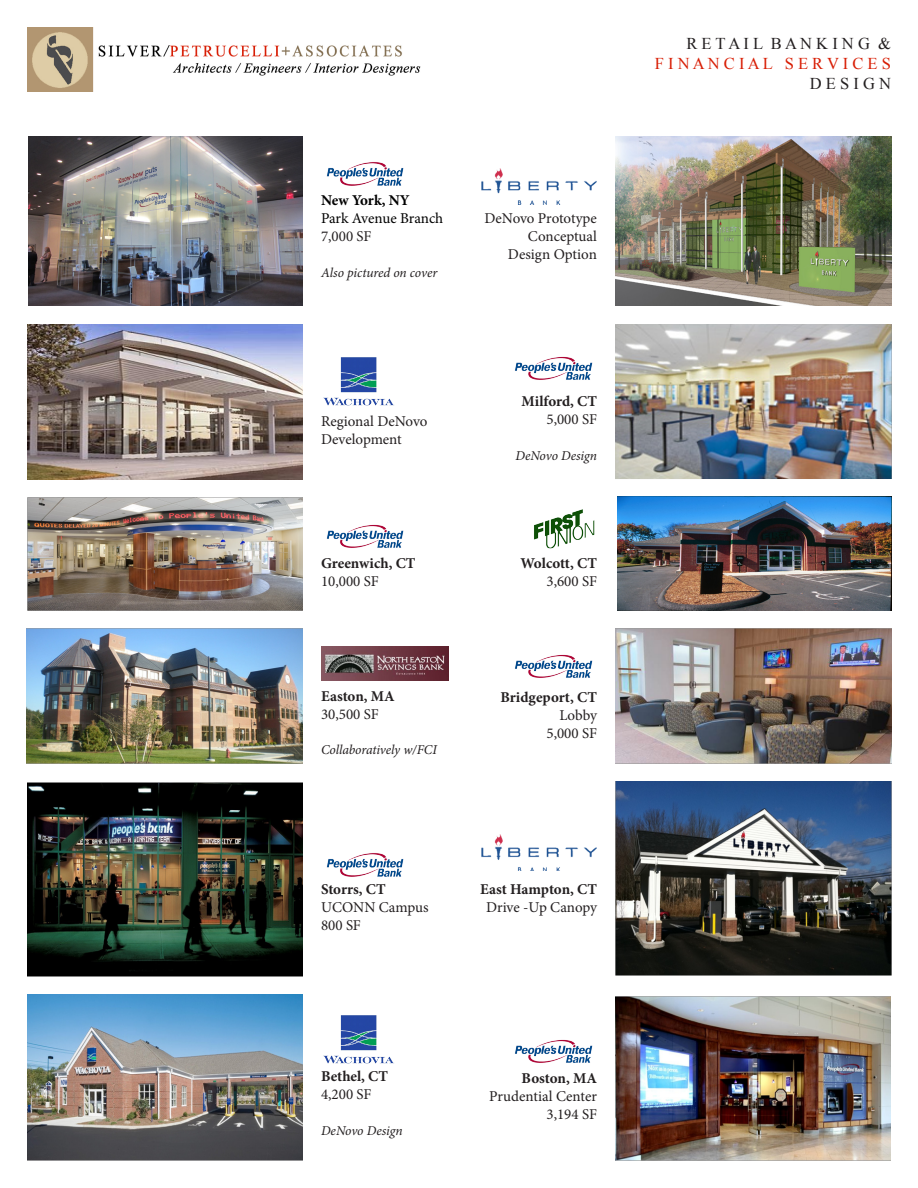
<style>
.page{position:relative;width:918px;height:1188px;background:#fff}
.page>*{position:absolute;margin:0;border:0;box-sizing:border-box;transform-origin:0 0}
.t1{font:16.5px "Times New Roman";color:#231f20}
.t2{font:16.5px "Times New Roman";color:#d81e05}
.t3{font:15px "Minion Pro";color:#231f20}
.t4{font:700 15px "Minion Pro";color:#231f20}
.t5{font:15px "Minion Pro";letter-spacing:-.01em;color:#000}
.t6{font:700 15px "Minion Pro";letter-spacing:-.005em;color:#000}
.t7{font:italic 13.5px "Minion Pro";letter-spacing:-.01em;color:#231f20}
</style>
<div class="page">
<img style="left:615px;top:324px;width:277px;height:155px">
<img style="left:28px;top:497px;width:275px;height:113px">
<img style="left:27px;top:782px;width:276px;height:195px">
<img style="left:616px;top:629px;width:276px;height:134px">
<img style="left:615px;top:997px;width:276px;height:164px">
<img style="left:27px;top:995px;width:276px;height:166px">
<img style="left:27px;top:629px;width:276px;height:135px">
<img style="left:616px;top:782px;width:275px;height:193px">
<img style="left:615px;top:136px;width:276px;height:170px">
<img style="left:618px;top:496px;width:273px;height:114px">
<img style="left:27px;top:325px;width:276px;height:154px">
<img style="left:327px;top:162px;width:77px;height:24px">
<img style="left:323px;top:357px;width:71px;height:49px">
<img style="left:326px;top:524px;width:78px;height:24px">
<img style="left:515px;top:356px;width:78px;height:24px">
<img style="left:515px;top:654px;width:78px;height:24px">
<img style="left:534px;top:509px;width:61px;height:40px">
<img style="left:481px;top:834px;width:116px;height:37px">
<img style="left:323px;top:1015px;width:71px;height:49px">
<img style="left:322px;top:647px;width:126px;height:34px">
<img style="left:481px;top:168px;width:116px;height:36px">
<img style="left:327px;top:853px;width:77px;height:24px">
<img style="left:515px;top:1039px;width:78px;height:24px">
<img style="left:28px;top:136px;width:275px;height:170px">
<img style="left:28px;top:27px;width:393px;height:65px">
<p class="t6" style="left:321px;top:189px;width:90px">New York, NY</p>
<p class="t5" style="left:321px;top:208px;width:124px">Park Avenue Branch</p>
<p class="t3" style="left:321px;top:226px;width:52px">7,000 SF</p>
<p class="t7" style="left:321px;top:263px;width:118px">Also pictured on cover</p>
<p class="t3" style="left:484px;top:208px;width:114px">DeNovo Prototype</p>
<p class="t3" style="left:528px;top:226px;width:71px">Conceptual</p>
<p class="t3" style="left:508px;top:244px;width:91px">Design Option</p>
<p class="t3" style="left:321px;top:411px;width:108px">Regional DeNovo</p>
<p class="t3" style="left:321px;top:429px;width:82px">Development</p>
<p class="t4" style="left:321px;top:553px;width:96px">Greenwich, CT</p>
<p class="t3" style="left:321px;top:571px;width:59px">10,000 SF</p>
<p class="t4" style="left:321px;top:686px;width:75px">Easton, MA</p>
<p class="t3" style="left:321px;top:705px;width:59px">30,500 SF</p>
<p class="t7" style="left:321px;top:740px;width:117px">Collaboratively w/FCI</p>
<p class="t4" style="left:522px;top:391px;width:77px">Milford, CT</p>
<p class="t3" style="left:547px;top:409px;width:52px">5,000 SF</p>
<p class="t7" style="left:515px;top:447px;width:83px">DeNovo Design</p>
<p class="t4" style="left:521px;top:553px;width:78px">Wolcott, CT</p>
<p class="t3" style="left:547px;top:572px;width:52px">3,600 SF</p>
<p class="t4" style="left:501px;top:686px;width:98px">Bridgeport, CT</p>
<p class="t3" style="left:559px;top:705px;width:39px">Lobby</p>
<p class="t3" style="left:547px;top:723px;width:52px">5,000 SF</p>
<p class="t4" style="left:321px;top:879px;width:66px">Storrs, CT</p>
<p class="t3" style="left:321px;top:897px;width:109px">UCONN Campus</p>
<p class="t3" style="left:321px;top:915px;width:41px">800 SF</p>
<p class="t4" style="left:480px;top:879px;width:118px">East Hampton, CT</p>
<p class="t3" style="left:486px;top:897px;width:112px">Drive -Up Canopy</p>
<p class="t4" style="left:321px;top:1066px;width:69px">Bethel, CT</p>
<p class="t3" style="left:321px;top:1085px;width:52px">4,200 SF</p>
<p class="t7" style="left:321px;top:1122px;width:83px">DeNovo Design</p>
<p class="t4" style="left:522px;top:1068px;width:77px">Boston, MA</p>
<p class="t3" style="left:489px;top:1086px;width:109px">Prudential Center</p>
<p class="t3" style="left:547px;top:1104px;width:52px">3,194 SF</p>
<p class="t1" style="left:686px;top:32px;width:206px">R E T A I L B A N K I N G &amp;</p>
<p class="t2" style="left:655px;top:52px;width:238px">F I N A N C I A L S E R V I C E S</p>
<p class="t1" style="left:810px;top:72px;width:83px">D E S I G N</p>
</div>
